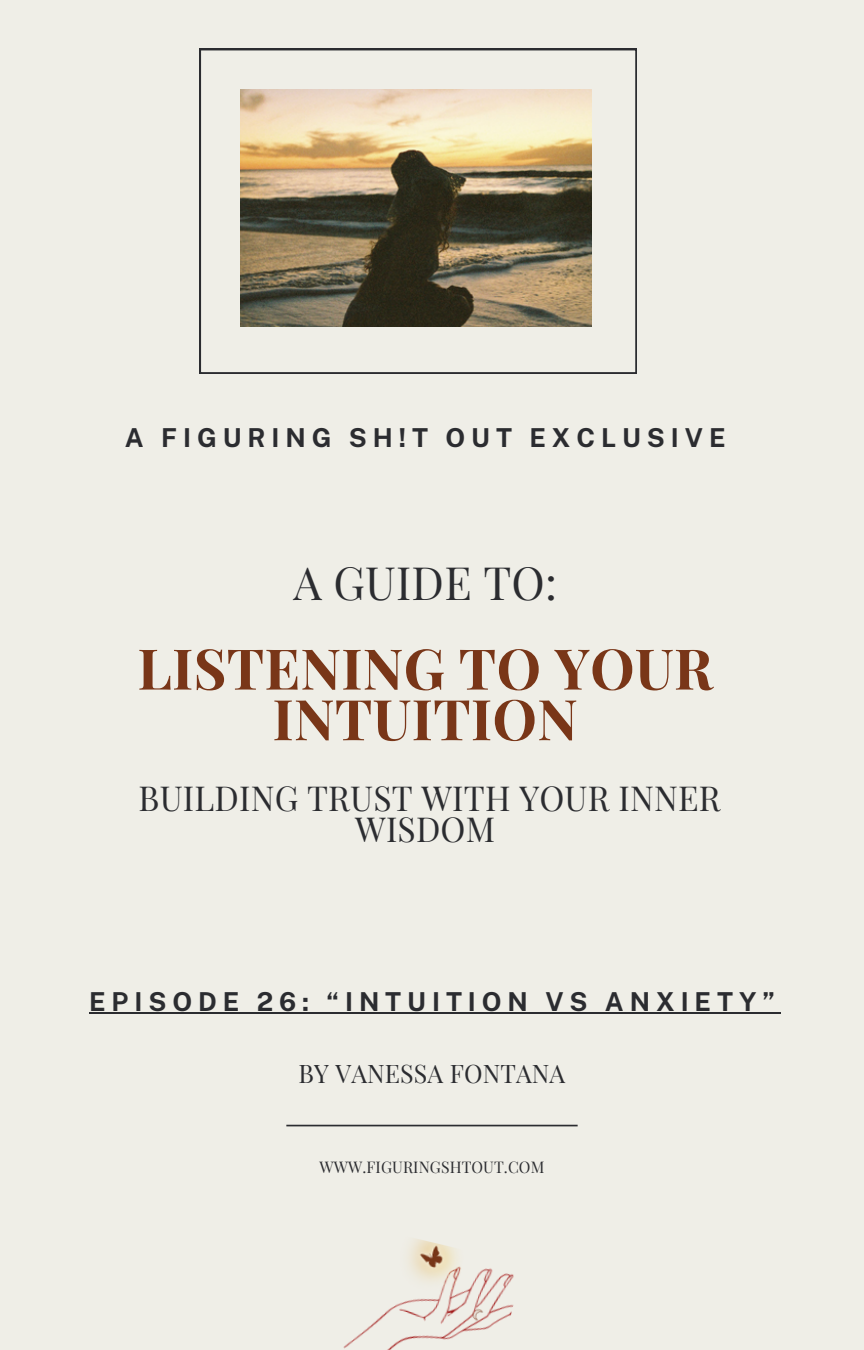
<style>
.page{position:relative;width:864px;height:1350px;background:#efeee7}
.page>*{position:absolute;margin:0;border:0;box-sizing:border-box;transform-origin:0 0}
.t1{font:700 56.25px/50.6px "Playfair Display";letter-spacing:.005em;color:#793618;text-align:center}
.t2{font:45px "Playfair Display";letter-spacing:.005em;color:#2b2c30}
.t3{font:33.75px/30.4px "Playfair Display";letter-spacing:.005em;color:#2b2c30;text-align:center}
.t4{font:700 26.1px "Public Sans";letter-spacing:.225em;color:#2b2c30}
.t5{font:24.97px "Playfair Display";letter-spacing:.005em;color:#2b2c30}
.t6{font:15.75px "Playfair Display";letter-spacing:.005em;color:#2b2c30}
</style>
<div class="page">
<svg style="left:199px;top:49px;width:437px;height:325px"></svg>
<hr style="left:286px;top:1125px;width:292px;height:1px;background:#2b2c30">
<img style="left:343px;top:1239px;width:171px;height:111px">
<img style="left:241px;top:90px;width:351px;height:236px">
<hr style="left:89px;top:1013px;width:692px;height:1px;background:#2b2c30">
<h3 class="t4" style="left:125px;top:422px;width:602px">A FIGURING SH!T OUT EXCLUSIVE</h3>
<p class="t2" style="left:293px;top:552px;width:265px">A GUIDE TO:</p>
<h4 class="t1" style="left:137px;top:641px;width:577px">LISTENING TO YOUR<br>INTUITION</h4>
<h2 class="t3" style="left:138px;top:782px;width:584px">BUILDING TRUST WITH YOUR INNER<br>WISDOM</h2>
<h1 class="t4" style="left:89px;top:986px;width:687px">EPISODE 26: “INTUITION VS ANXIETY”</h1>
<h4 class="t5" style="left:299px;top:1056px;width:268px">BY VANESSA FONTANA</h4>
<h5 class="t6" style="left:320px;top:1156px;width:226px">WWW.FIGURINGSHTOUT.COM</h5>
</div>
